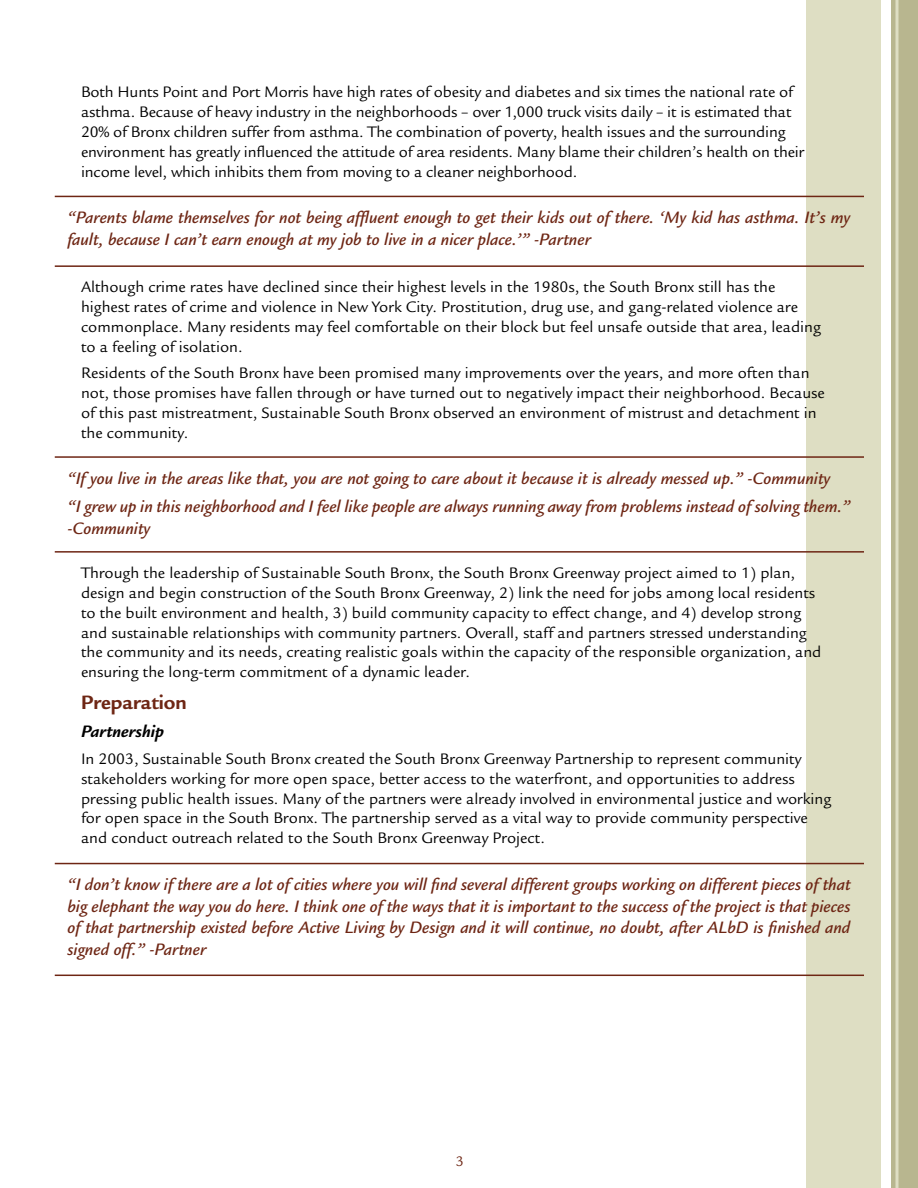
<style>
.page{position:relative;width:918px;height:1188px;background:#fff}
.page>*{position:absolute;margin:0;border:0;box-sizing:border-box;transform-origin:0 0}
.t1{font:700 21px "Legacy Sans";color:#6e2614}
.t2{font:italic 500 18px/21.6px "Legacy Sans";color:#6e2614}
.t3{font:italic 700 18px "Legacy Sans";color:#000}
.t4{font:16.5px/19.8px "Legacy Sans";color:#000}
.t5{font:15px "Legacy Sans";color:#6e2614}
</style>
<div class="page">
<div style="left:807px;top:0;width:74px;height:1188px;background:#dedec3"></div>
<div style="left:891px;top:0;width:27px;height:1188px;background:#b8b68f"></div>
<hr style="left:896px;top:0;width:3px;height:1188px;background:#dedec3">
<hr style="left:55px;top:551px;width:809px;height:2px;background:#6e2614">
<hr style="left:55px;top:456px;width:809px;height:2px;background:#6e2614">
<hr style="left:55px;top:196px;width:809px;height:1px;background:#6e2614">
<hr style="left:55px;top:265px;width:809px;height:2px;background:#6e2614">
<hr style="left:55px;top:975px;width:809px;height:1px;background:#6e2614">
<hr style="left:55px;top:863px;width:809px;height:1px;background:#6e2614">
<p class="t4" style="left:81px;top:82px;width:725px">Both Hunts Point and Port Morris have high rates of obesity and diabetes and six times the national rate of asthma. Because of heavy industry in the neighborhoods – over 1,000 truck visits daily – it is estimated that 20% of Bronx children suffer from asthma. The combination of poverty, health issues and the surrounding environment has greatly influenced the attitude of area residents. Many blame their children’s health on their income level, which inhibits them from moving to a cleaner neighborhood.</p>
<p class="t2" style="left:68px;top:207px;width:784px">“Parents blame themselves for not being affluent enough to get their kids out of there. ‘My kid has asthma. It’s my fault, because I can’t earn enough at my job to live in a nicer place.’” -Partner</p>
<p class="t4" style="left:81px;top:278px;width:741px">Although crime rates have declined since their highest levels in the 1980s, the South Bronx still has the highest rates of crime and violence in New York City. Prostitution, drug use, and gang-related violence are commonplace. Many residents may feel comfortable on their block but feel unsafe outside that area, leading to a feeling of isolation.</p>
<p class="t4" style="left:81px;top:363px;width:745px">Residents of the South Bronx have been promised many improvements over the years, and more often than not, those promises have fallen through or have turned out to negatively impact their neighborhood. Because of this past mistreatment, Sustainable South Bronx observed an environment of mistrust and detachment in the community.</p>
<p class="t2" style="left:68px;top:464px;width:785px;line-height:28.3px">“If you live in the areas like that, you are not going to care about it because it is already messed up.” -Community<br>“I grew up in this neighborhood and I feel like people are always running away from problems instead of solving them.”</p>
<p class="t2" style="left:68px;top:517px;width:84px">-Community</p>
<p class="t4" style="left:81px;top:563px;width:742px">Through the leadership of Sustainable South Bronx, the South Bronx Greenway project aimed to 1) plan, design and begin construction of the South Bronx Greenway, 2) link the need for jobs among local residents to the built environment and health, 3) build community capacity to effect change, and 4) develop strong and sustainable relationships with community partners. Overall, staff and partners stressed understanding the community and its needs, creating realistic goals within the capacity of the responsible organization, and ensuring the long-term commitment of a dynamic leader.</p>
<p class="t1" style="left:81px;top:690px;width:107px">Preparation</p>
<p class="t3" style="left:81px;top:721px;width:85px">Partnership</p>
<p class="t4" style="left:81px;top:749px;width:752px">In 2003, Sustainable South Bronx created the South Bronx Greenway Partnership to represent community stakeholders working for more open space, better access to the waterfront, and opportunities to address pressing public health issues. Many of the partners were already involved in environmental justice and working for open space in the South Bronx. The partnership served as a vital way to provide community perspective and conduct outreach related to the South Bronx Greenway Project.</p>
<p class="t2" style="left:68px;top:874px;width:785px;text-align:justify">“I don’t know if there are a lot of cities where you will find several different groups working on different pieces of that big elephant the way you do here. I think one of the ways that it is important to the success of the project is that pieces of that partnership existed before Active Living by Design and it will continue, no doubt, after ALbD is finished and signed off.” -Partner</p>
<p class="t5" style="left:456px;top:1153px;width:10px">3</p>
</div>
